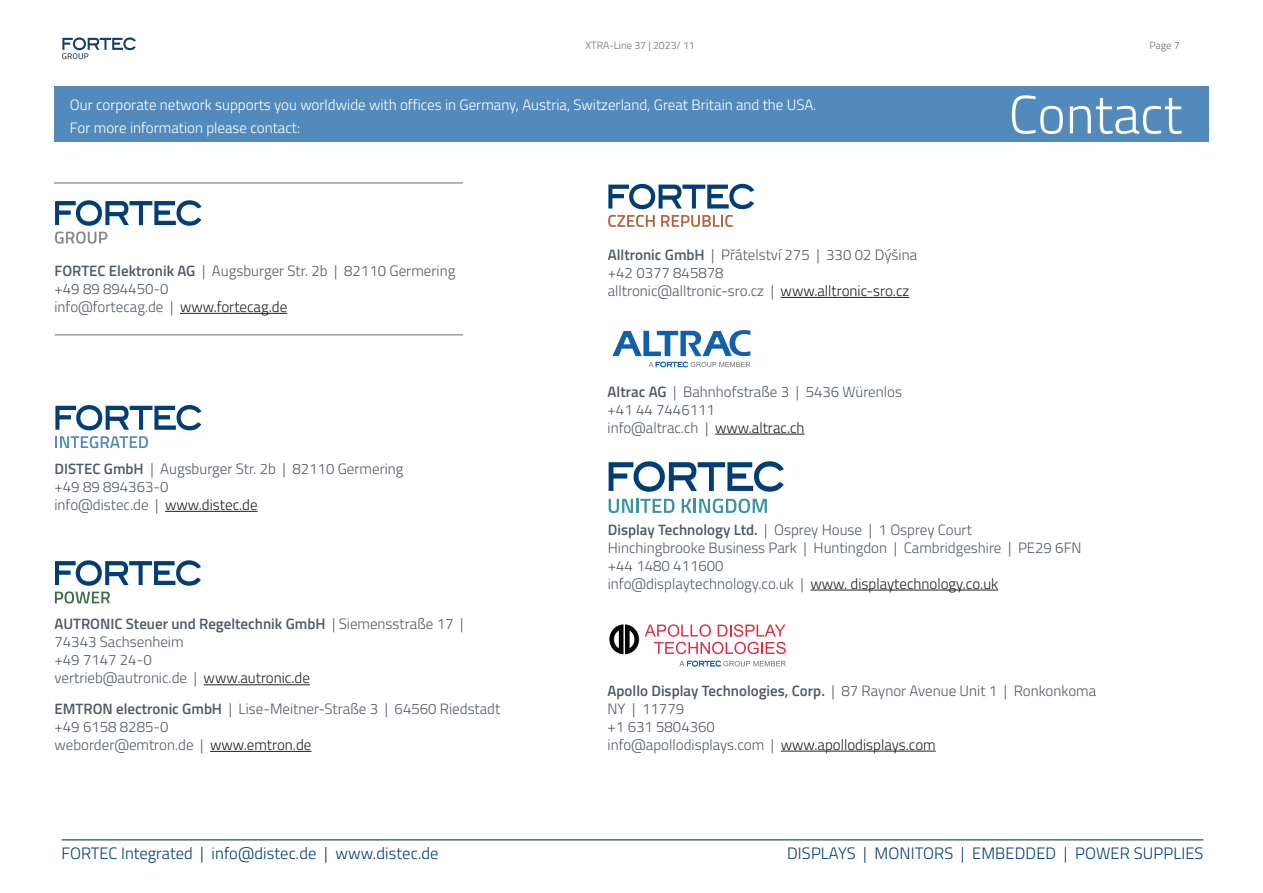
<style>
.page{position:relative;width:1263px;height:893px;background:#fff}
.page>*{position:absolute;margin:0;border:0;box-sizing:border-box;transform-origin:0 0}
.t1{font:300 54px "Titillium Web";color:#fff}
.t2{font:300 16.5px "Titillium Web";letter-spacing:.005em;color:#023e73}
.t3{font:300 15px "Titillium Web";color:#505a64}
.t4{font:300 15px "Titillium Web";color:#fff}
.t5{font:600 15px "Titillium Web";color:#505a64}
.t6{font:300 10.5px "Titillium Web";color:#69717a}
.s1{font-weight:600}
.s2{color:#231f20}
.s3{font-weight:300}
</style>
<div class="page">
<svg style="left:62px;top:37px;width:74px;height:22px"></svg>
<hr style="left:62px;top:839px;width:1141px;height:2px;background:#023e73">
<div style="left:54px;top:86px;width:1155px;height:56px;background:#528bbb"></div>
<svg style="left:55px;top:200px;width:147px;height:44px"></svg>
<svg style="left:55px;top:405px;width:146px;height:25px"></svg>
<svg style="left:55px;top:436px;width:93px;height:12px"></svg>
<svg style="left:55px;top:560px;width:146px;height:43px"></svg>
<svg style="left:608px;top:184px;width:146px;height:25px"></svg>
<svg style="left:608px;top:215px;width:47px;height:12px"></svg>
<svg style="left:661px;top:215px;width:72px;height:12px"></svg>
<svg style="left:612px;top:330px;width:138px;height:38px"></svg>
<svg style="left:609px;top:461px;width:175px;height:31px"></svg>
<svg style="left:609px;top:499px;width:65px;height:14px"></svg>
<svg style="left:682px;top:499px;width:85px;height:14px"></svg>
<svg style="left:679px;top:660px;width:107px;height:7px"></svg>
<svg style="left:609px;top:624px;width:30px;height:30px"></svg>
<svg style="left:645px;top:624px;width:141px;height:30px"></svg>
<hr style="left:180px;top:313px;width:107px;height:1px;background:#231f20">
<hr style="left:165px;top:511px;width:93px;height:1px;background:#231f20">
<hr style="left:204px;top:684px;width:106px;height:1px;background:#231f20">
<hr style="left:210px;top:751px;width:101px;height:1px;background:#231f20">
<hr style="left:781px;top:297px;width:128px;height:1px;background:#231f20">
<hr style="left:715px;top:434px;width:90px;height:1px;background:#231f20">
<hr style="left:810px;top:590px;width:188px;height:1px;background:#231f20">
<hr style="left:781px;top:751px;width:155px;height:1px;background:#231f20">
<hr style="left:54px;top:182px;width:409px;height:2px;background:#7c7f85">
<hr style="left:55px;top:334px;width:408px;height:2px;background:#7c7f85">
<p class="t6" style="left:585px;top:38px;width:111px">XTRA-Line 37 | 2023/ 11</p>
<p class="t6" style="left:1149px;top:38px;width:32px">Page 7</p>
<p class="t4" style="left:70px;top:94px;width:748px">Our corporate network supports you worldwide with offices in Germany, Austria, Switzerland, Great Britain and the USA.</p>
<p class="t4" style="left:70px;top:117px;width:232px">For more information please contact:</p>
<p class="t3" style="left:55px;top:260px;width:402px"><span class="s1">FORTEC Elektronik AG</span> | Augsburger Str. 2b | 82110 Germering</p>
<p class="t3" style="left:55px;top:278px;width:116px">+49 89 894450-0</p>
<p class="t3" style="left:55px;top:296px;width:234px">info@fortecag.de | <span class="s2">www.fortecag.de</span></p>
<p class="t3" style="left:55px;top:458px;width:351px"><span class="s1">DISTEC GmbH</span> | Augsburger Str. 2b | 82110 Germering</p>
<p class="t3" style="left:55px;top:476px;width:116px">+49 89 894363-0</p>
<p class="t3" style="left:55px;top:494px;width:205px">info@distec.de | <span class="s2">www.distec.de</span></p>
<p class="t3" style="left:608px;top:244px;width:311px"><span class="s1">Alltronic GmbH</span> | Přátelství 275 | 330 02 Dýšina</p>
<p class="t3" style="left:608px;top:262px;width:117px">+42 0377 845878</p>
<p class="t3" style="left:608px;top:280px;width:303px">alltronic@alltronic-sro.cz | <span class="s2">www.alltronic-sro.cz</span></p>
<p class="t3" style="left:607px;top:381px;width:296px"><span class="s1">Altrac AG</span> | Bahnhofstraße 3 | 5436 Würenlos</p>
<p class="t3" style="left:607px;top:399px;width:109px">+41 44 7446111</p>
<p class="t3" style="left:607px;top:417px;width:199px">info@altrac.ch | <span class="s2">www.altrac.ch</span></p>
<p class="t1" style="left:1008px;top:75px;width:175px">Contact</p>
<p class="t5" style="left:55px;top:613px;width:410px">AUTRONIC Steuer und Regeltechnik GmbH <span class="s3">| Siemensstraße 17 |</span></p>
<p class="t3" style="left:55px;top:631px;width:131px">74343 Sachsenheim</p>
<p class="t3" style="left:55px;top:649px;width:99px">+49 7147 24-0</p>
<p class="t3" style="left:55px;top:667px;width:257px">vertrieb@autronic.de | <span class="s2">www.autronic.de</span></p>
<p class="t3" style="left:55px;top:698px;width:447px"><span class="s1">EMTRON electronic GmbH</span> | Lise-Meitner-Straße 3 | 64560 Riedstadt</p>
<p class="t3" style="left:55px;top:716px;width:116px">+49 6158 8285-0</p>
<p class="t3" style="left:55px;top:734px;width:258px">weborder@emtron.de | <span class="s2">www.emtron.de</span></p>
<p class="t3" style="left:608px;top:518px;width:366px"><span class="s1">Display Technology Ltd.</span> | Osprey House | 1 Osprey Court</p>
<p class="t3" style="left:608px;top:536px;width:475px">Hinchingbrooke Business Park | Huntingdon | Cambridgeshire | PE29 6FN</p>
<p class="t3" style="left:608px;top:554px;width:117px">+44 1480 411600</p>
<p class="t3" style="left:608px;top:572px;width:392px">info@displaytechnology.co.uk | <span class="s2">www. displaytechnology.co.uk</span></p>
<p class="t5" style="left:607px;top:679px;width:490px">Apollo Display Technologies, Corp. <span class="s3">| 87 Raynor Avenue Unit 1 | Ronkonkoma</span></p>
<p class="t3" style="left:607px;top:697px;width:78px">NY | 11779</p>
<p class="t3" style="left:607px;top:715px;width:109px">+1 631 5804360</p>
<p class="t3" style="left:607px;top:733px;width:330px">info@apollodisplays.com | <span class="s2">www.apollodisplays.com</span></p>
<p class="t2" style="left:62px;top:841px;width:378px">FORTEC Integrated | info@distec.de | www.distec.de</p>
<p class="t2" style="left:787px;top:841px;width:418px">DISPLAYS | MONITORS | EMBEDDED | POWER SUPPLIES</p>
</div>
